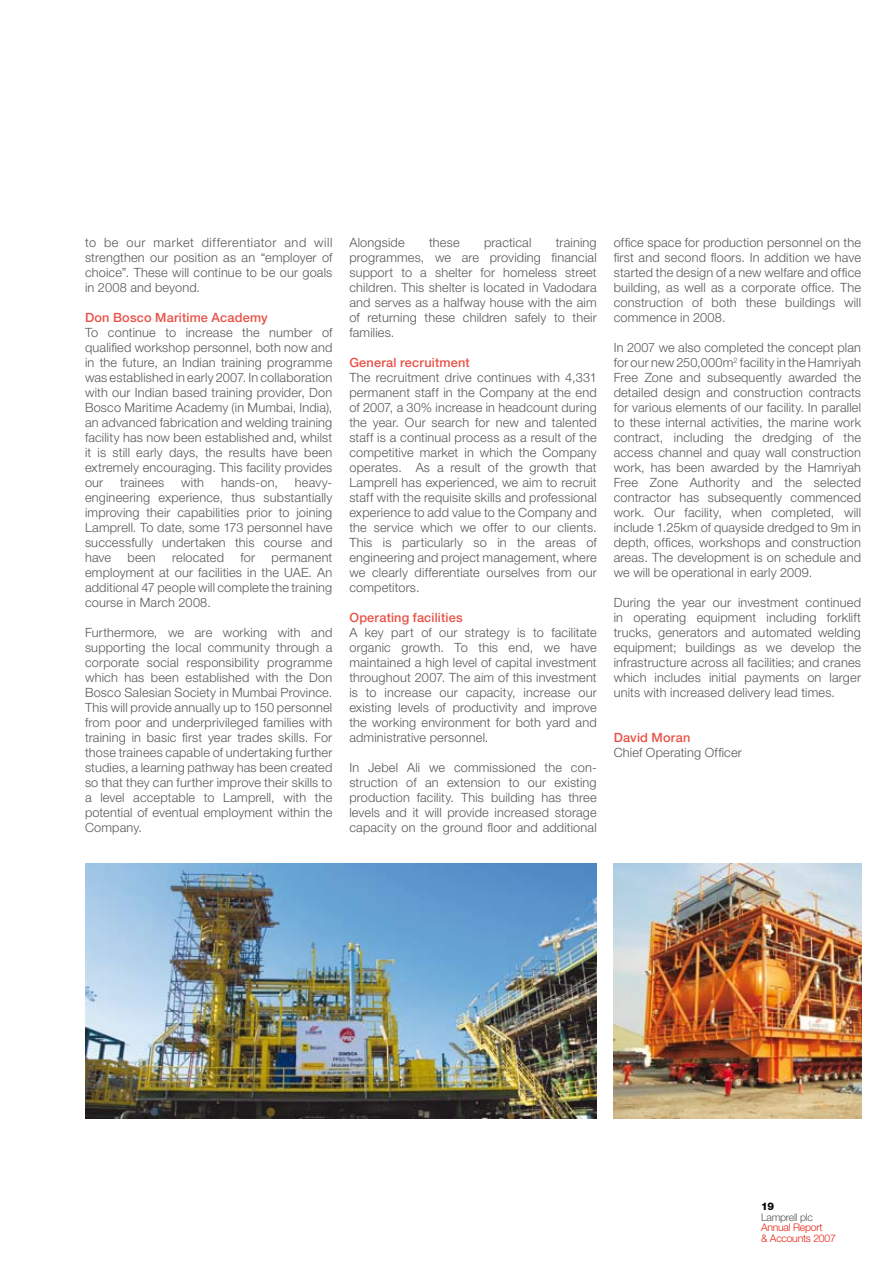
<style>
.page{position:relative;width:893px;height:1263px;background:#fff}
.page>*{position:absolute;margin:0;border:0;box-sizing:border-box;transform-origin:0 0}
.t1{font:300 12.75px/15px "Helvetica Neue LT Std";letter-spacing:.015em;color:#58585a;text-align:justify}
.t2{font:500 12.75px "Helvetica Neue LT Std";letter-spacing:.015em;color:#e95146}
.t3{font:300 10.5px/10.5px "Helvetica Neue LT Std";letter-spacing:-.025em;color:#e42518}
.t4{font:300 10.5px "Helvetica Neue LT Std";letter-spacing:-.025em;color:#58585a}
.t5{font:800 10.5px "Helvetica Neue LT Std";color:#000}
</style>
<div class="page">
<img style="left:614px;top:863px;width:247px;height:255px">
<img style="left:85px;top:863px;width:512px;height:255px">
<p class="t1" style="left:85px;top:235px;width:249px">to be our market differentiator and will strengthen our position as an “employer of choice”. These will continue to be our goals in 2008 and beyond.</p>
<p class="t2" style="left:85px;top:310px;width:184px">Don Bosco Maritime Academy</p>
<p class="t1" style="left:85px;top:325px;width:249px">To continue to increase the number of qualified workshop personnel, both now and in the future, an Indian training programme was established in early 2007. In collaboration with our Indian based training provider, Don Bosco Maritime Academy (in Mumbai, India), an advanced fabrication and welding training facility has now been established and, whilst it is still early days, the results have been extremely encouraging. This facility provides our</p>
<p class="t1" style="left:85px;top:475px;width:249px;text-indent:210px">heavy&shy;engineering experience, thus substantially improving their capabilities prior to joining Lamprell. To date, some 173 personnel have successfully undertaken this course and have</p>
<p class="t1" style="left:120px;top:475px;width:46px">trainees</p>
<p class="t1" style="left:181px;top:475px;width:24px">with</p>
<p class="t1" style="left:221px;top:475px;width:59px">hands-on,</p>
<p class="t1" style="left:128px;top:550px;width:30px">been</p>
<p class="t1" style="left:172px;top:550px;width:54px">relocated</p>
<p class="t1" style="left:241px;top:550px;width:16px">for</p>
<p class="t1" style="left:85px;top:550px;width:249px;text-indent:187px">permanent employment at our facilities in the UAE. An additional 47 people will complete the training course in March 2008.</p>
<p class="t1" style="left:85px;top:625px;width:249px">Furthermore, we are working with and supporting the local community through a corporate social responsibility programme which has been established with the Don Bosco Salesian Society in Mumbai Province.<br>This will provide annually up to 150 personnel from poor and underprivileged families with training in basic first year trades skills. For those trainees capable of undertaking further studies, a learning pathway has been created so that they can further improve their skills to a level acceptable to Lamprell, with the potential of eventual employment within the Company.</p>
<p class="t1" style="left:349px;top:235px;width:57px">Alongside</p>
<p class="t1" style="left:429px;top:235px;width:32px">these</p>
<p class="t1" style="left:484px;top:235px;width:49px">practical</p>
<p class="t1" style="left:349px;top:235px;width:249px;text-indent:206px">training programmes, we are providing financial support to a shelter for homeless street children. This shelter is located in Vadodara and serves as a halfway house with the aim of returning these children safely to their families.</p>
<p class="t2" style="left:349px;top:355px;width:122px">General recruitment</p>
<p class="t1" style="left:349px;top:370px;width:249px">The recruitment drive continues with 4,331 permanent staff in the Company at the end of 2007, a 30% increase in headcount during the year. Our search for new and talented staff is a continual process as a result of the competitive market in which the Company operates. As a result of the growth that Lamprell has experienced, we aim to recruit staff with the requisite skills and professional experience to add value to the Company and the service which we offer to our clients.<br>This is particularly so in the areas of engineering and project management, where we clearly differentiate ourselves from our competitors.</p>
<p class="t2" style="left:349px;top:610px;width:115px">Operating facilities</p>
<p class="t1" style="left:349px;top:625px;width:249px">A key part of our strategy is to facilitate organic growth. To this end, we have maintained a high level of capital investment throughout 2007. The aim of this investment is to increase our capacity, increase our existing levels of productivity and improve the working environment for both yard and administrative personnel.</p>
<p class="t1" style="left:349px;top:760px;width:249px">In Jebel Ali we commissioned the con&shy;struction of an extension to our existing production facility. This building has three levels and it will provide increased storage capacity on the ground floor and additional</p>
<p class="t1" style="left:614px;top:235px;width:249px">office space for production personnel on the first and second floors. In addition we have started the design of a new welfare and office building, as well as a corporate office. The construction of both these buildings will commence in 2008.</p>
<p class="t1" style="left:614px;top:340px;width:249px">In 2007 we also completed the concept plan for our new 250,000m<sup>2</sup> facility in the Hamriyah Free Zone and subsequently awarded the detailed design and construction contracts for various elements of our facility. In parallel to these internal activities, the marine work contract, including the dredging of the access channel and quay wall construction work, has been awarded by the Hamriyah Free Zone Authority and the selected contractor has subsequently commenced work. Our facility, when completed, will include 1.25km of quayside dredged to 9m in depth, offices, workshops and construction areas. The development is on schedule and we will be operational in early 2009.</p>
<p class="t1" style="left:614px;top:595px;width:249px">During the year our investment continued in operating equipment including forklift trucks, generators and automated welding equipment; buildings as we develop the infrastructure across all facilities; and cranes which includes initial payments on larger units with increased delivery lead times.</p>
<p class="t2" style="left:614px;top:730px;width:78px">David Moran</p>
<p class="t1" style="left:614px;top:745px;width:130px">Chief Operating Officer</p>
<p class="t5" style="left:761px;top:1200px;width:14px">19</p>
<p class="t4" style="left:761px;top:1210px;width:53px">Lamprell plc</p>
<p class="t3" style="left:761px;top:1222px;width:76px">Annual Report<br>&amp; Accounts 2007</p>
</div>
